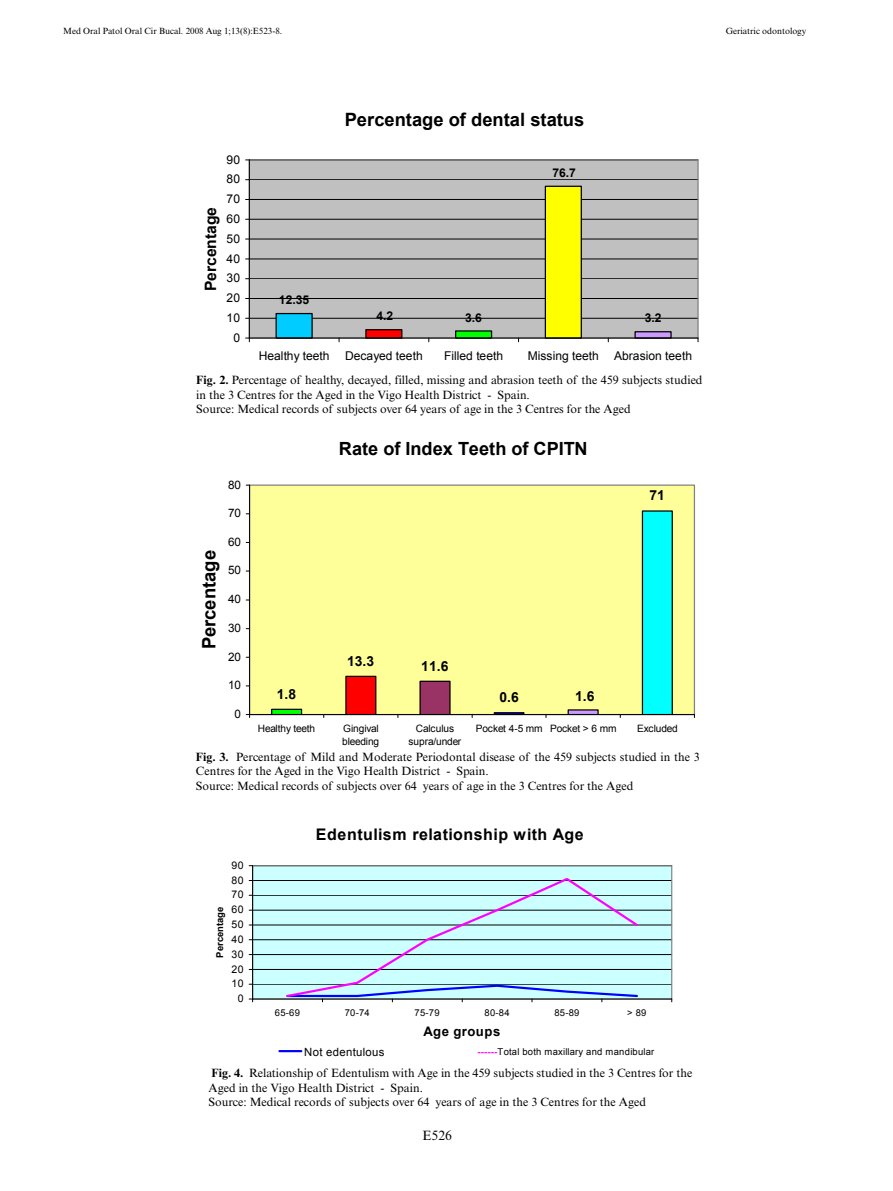
<style>
.page{position:relative;width:893px;height:1191px;background:#fff}
.page>*{position:absolute;margin:0;border:0;box-sizing:border-box;transform-origin:0 0}
.t1{font:700 18.45px "Arial";letter-spacing:-.005em;color:#000}
.t2{font:700 18.3px "Arial";color:#000}
.t3{font:700 18.15px "Arial";letter-spacing:.005em;color:#000}
.t4{font:700 16.05px "Arial";letter-spacing:.035em;color:#000}
.t5{font:700 15.75px "Arial";color:#000}
.t6{font:700 13.8px "Arial";color:#000}
.t7{font:13.5px "Times New Roman MT Std";color:#000}
.t8{font:700 13.2px "Arial";letter-spacing:.04em;color:#000}
.t9{font:12.15px "Arial";color:#000}
.t10{font:700 12.15px "Arial";color:#000}
.t11{font:12px/14.4px "Times New Roman MT Std";color:#000}
.t12{font:11.7px "Arial";letter-spacing:-.005em;color:#000}
.t13{font:11.4px "Arial";letter-spacing:.03em;color:#000}
.t14{font:10.5px "Arial";letter-spacing:.035em;color:#000}
.t15{font:10.2px/13.2px "Arial";letter-spacing:-.01em;color:#000}
.t16{font:9.45px "Arial";letter-spacing:.03em;color:#000}
.t17{font:700 9.45px "Arial";color:#000}
.t18{font:9px "Times New Roman MT Std";color:#000}
.s1{font-weight:700}
.s2{font-weight:700;color:#f0f}
</style>
<div class="page">
<svg style="left:245px;top:159px;width:454px;height:184px;background:#b7b8a9"></svg>
<svg style="left:245px;top:484px;width:450px;height:234px;background:#eaf59d"></svg>
<svg style="left:248px;top:865px;width:425px;height:188px"></svg>
<p class="t18" style="left:63px;top:26px;width:221px">Med Oral Patol Oral Cir Bucal. 2008 Aug 1;13(8):E523-8.</p>
<p class="t18" style="left:726px;top:26px;width:82px">Geriatric odontology</p>
<p class="t9" style="left:227px;top:151px;width:15px">90</p>
<p class="t9" style="left:227px;top:171px;width:15px">80</p>
<p class="t9" style="left:227px;top:191px;width:15px">70</p>
<h3 class="t5" style="left:200px;top:291px;width:86px;rotate:-90deg">Percentage</h3>
<p class="t9" style="left:227px;top:211px;width:15px">60</p>
<p class="t9" style="left:227px;top:230px;width:15px">50</p>
<p class="t9" style="left:227px;top:250px;width:15px">40</p>
<p class="t9" style="left:227px;top:270px;width:15px">30</p>
<p class="t9" style="left:227px;top:290px;width:15px">20</p>
<p class="t9" style="left:227px;top:310px;width:15px">10</p>
<p class="t9" style="left:233px;top:329px;width:8px">0</p>
<h2 class="t2" style="left:345px;top:107px;width:241px">Percentage of dental status</h2>
<p class="t10" style="left:279px;top:292px;width:32px">12.35</p>
<p class="t10" style="left:376px;top:308px;width:18px">4.2</p>
<p class="t10" style="left:465px;top:309px;width:18px">3.6</p>
<p class="t10" style="left:552px;top:165px;width:25px">76.7</p>
<p class="t10" style="left:645px;top:310px;width:18px">3.2</p>
<p class="t9" style="left:259px;top:347px;width:72px">Healthy teeth</p>
<p class="t9" style="left:345px;top:347px;width:79px">Decayed teeth</p>
<p class="t9" style="left:444px;top:347px;width:61px">Filled teeth</p>
<p class="t9" style="left:528px;top:347px;width:72px">Missing teeth</p>
<p class="t9" style="left:614px;top:347px;width:79px">Abrasion teeth</p>
<p class="t11" style="left:196px;top:373px;width:508px"><span class="s1">Fig. 2.</span> Percentage of healthy, decayed, filled, missing and abrasion teeth of the 459 subjects studied in the 3 Centres for the Aged in the Vigo Health District - Spain.<br>Source: Medical records of subjects over 64 years of age in the 3 Centres for the Aged</p>
<h1 class="t1" style="left:197px;top:649px;width:101px;rotate:-90deg">Percentage</h1>
<p class="t12" style="left:228px;top:477px;width:14px">80</p>
<p class="t12" style="left:228px;top:505px;width:14px">70</p>
<p class="t12" style="left:228px;top:534px;width:14px">60</p>
<p class="t12" style="left:228px;top:562px;width:14px">50</p>
<p class="t12" style="left:228px;top:591px;width:14px">40</p>
<p class="t12" style="left:228px;top:620px;width:14px">30</p>
<p class="t12" style="left:228px;top:649px;width:14px">20</p>
<p class="t12" style="left:228px;top:677px;width:14px">10</p>
<p class="t12" style="left:234px;top:706px;width:8px">0</p>
<h3 class="t3" style="left:339px;top:436px;width:250px">Rate of Index Teeth of CPITN</h3>
<p class="t6" style="left:649px;top:486px;width:17px">71</p>
<p class="t6" style="left:277px;top:685px;width:21px">1.8</p>
<p class="t6" style="left:347px;top:652px;width:29px">13.3</p>
<p class="t6" style="left:421px;top:657px;width:29px">11.6</p>
<p class="t6" style="left:500px;top:688px;width:21px">0.6</p>
<p class="t6" style="left:575px;top:686px;width:21px">1.6</p>
<p class="t15" style="left:258px;top:722px;width:59px">Healthy teeth</p>
<p class="t15" style="left:342px;top:722px;width:39px">Gingival bleeding</p>
<p class="t15" style="left:408px;top:722px;width:54px;text-align:center">Calculus supra/under</p>
<p class="t15" style="left:476px;top:722px;width:142px">Pocket 4-5 mm Pocket &gt; 6 mm</p>
<p class="t15" style="left:637px;top:722px;width:42px">Excluded</p>
<p class="t11" style="left:196px;top:750px;width:505px"><span class="s1">Fig. 3.</span> Percentage of Mild and Moderate Periodontal disease of the 459 subjects studied in the 3<br>Centres for the Aged in the Vigo Health District - Spain.<br>Source: Medical records of subjects over 64 years of age in the 3 Centres for the Aged</p>
<p class="t14" style="left:232px;top:858px;width:14px">90</p>
<p class="t14" style="left:232px;top:873px;width:14px">80</p>
<p class="t14" style="left:232px;top:888px;width:14px">70</p>
<p class="t14" style="left:232px;top:902px;width:14px">60</p>
<p class="t17" style="left:214px;top:957px;width:52px;rotate:-90deg">Percentage</p>
<p class="t14" style="left:232px;top:917px;width:14px">50</p>
<p class="t14" style="left:232px;top:932px;width:14px">40</p>
<p class="t14" style="left:232px;top:947px;width:14px">30</p>
<p class="t14" style="left:232px;top:962px;width:14px">20</p>
<p class="t14" style="left:232px;top:976px;width:14px">10</p>
<p class="t14" style="left:238px;top:991px;width:7px">0</p>
<h3 class="t4" style="left:316px;top:824px;width:269px">Edentulism relationship with Age</h3>
<p class="t16" style="left:275px;top:1006px;width:27px">65-69</p>
<p class="t16" style="left:345px;top:1006px;width:27px">70-74</p>
<p class="t16" style="left:415px;top:1006px;width:27px">75-79</p>
<p class="t16" style="left:484px;top:1006px;width:27px">80-84</p>
<p class="t16" style="left:554px;top:1006px;width:27px">85-89</p>
<p class="t16" style="left:627px;top:1006px;width:21px">&gt; 89</p>
<p class="t8" style="left:423px;top:1023px;width:78px">Age groups</p>
<p class="t13" style="left:304px;top:1044px;width:82px">Not edentulous</p>
<p class="t16" style="left:477px;top:1045px;width:179px"><span class="s2">------</span>Total both maxillary and mandibular</p>
<p class="t11" style="left:209px;top:1066px;width:485px"><span class="s1">Fig. 4.</span> Relationship of Edentulism with Age in the 459 subjects studied in the 3 Centres for the<br>Aged in the Vigo Health District - Spain.<br>Source: Medical records of subjects over 64 years of age in the 3 Centres for the Aged</p>
<p class="t7" style="left:423px;top:1127px;width:31px">E526</p>
</div>
